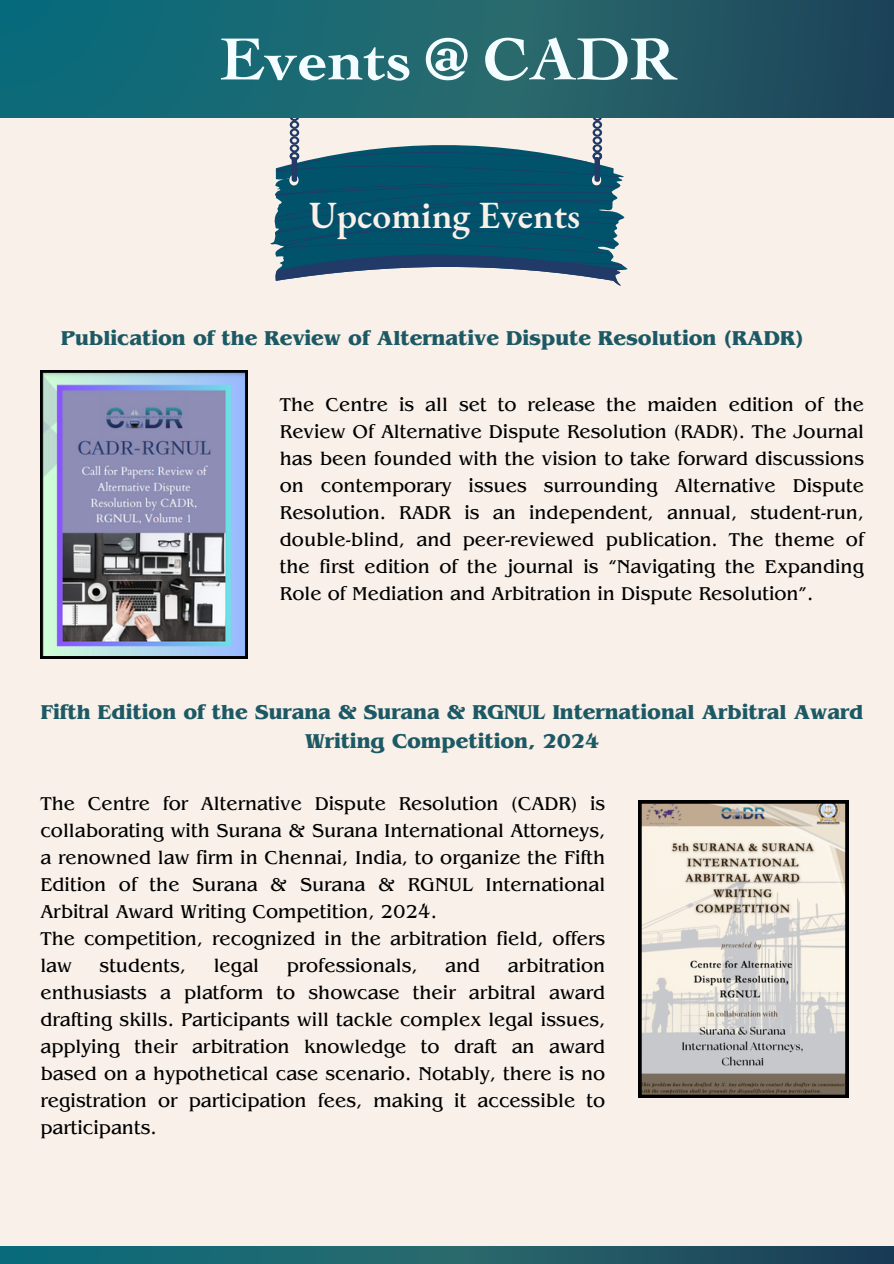
<style>
.page{position:relative;width:894px;height:1264px;background:#fff}
.page>*{position:absolute;margin:0;border:0;box-sizing:border-box;transform-origin:0 0}
.t1{font:700 61.5px "Cochin URWD";color:#f4fdff}
.t2{font:600 37.5px "EB Garamond";color:#f8f0e9}
.t3{font:700 21px/29.2px "Benguiat Pro ITC";color:#1c5964;text-align:center}
.t4{font:19.5px/27px "Benguiat Pro ITC";color:#000;text-align:justify}
</style>
<div class="page">
<div style="left:0;top:0;width:893px;height:1263px;background:#f8f0e9"></div>
<svg style="left:270px;top:118px;width:357px;height:168px"></svg>
<div style="left:0;top:0;width:893px;height:118px;background:linear-gradient(to right,#10747e,#284f5b)"></div>
<div style="left:0;top:1246px;width:893px;height:17px;background:linear-gradient(to right,#15767e,#254657)"></div>
<img style="left:40px;top:370px;width:207px;height:288px">
<svg style="left:638px;top:800px;width:210px;height:297px"></svg>
<h2 class="t1" style="left:220px;top:35px;width:459px">Events @ CADR</h2>
<h3 class="t2" style="left:309px;top:190px;width:272px">Upcoming Events</h3>
<p class="t3" style="left:61px;top:326px;width:743px">Publication of the Review of Alternative Dispute Resolution (RADR)</p>
<p class="t4" style="left:280px;top:393px;width:585px">The Centre is all set to release the maiden edition of the Review Of Alternative Dispute Resolution (RADR). The Journal has been founded with the vision to take forward discussions on contemporary issues surrounding Alternative Dispute Resolution. RADR is an independent, annual, student-run, double-blind, and peer-reviewed publication. The theme of the first edition of the journal is “Navigating the Expanding Role of Mediation and Arbitration in Dispute Resolution”.</p>
<p class="t3" style="left:41px;top:700px;width:823px">Fifth Edition of the Surana &amp; Surana &amp; RGNUL International Arbitral Award<br>Writing Competition, 2024</p>
<h3 class="t4" style="left:40px;top:792px;width:566px">The Centre for Alternative Dispute Resolution (CADR) is collaborating with Surana &amp; Surana International Attorneys, a renowned law firm in Chennai, India, to organize the Fifth Edition of the Surana &amp; Surana &amp; RGNUL International Arbitral Award Writing Competition, 2024.</h3>
<p class="t4" style="left:40px;top:927px;width:566px">The competition, recognized in the arbitration field, offers law</p>
<p class="t4" style="left:100px;top:954px;width:88px">students,</p>
<p class="t4" style="left:214px;top:954px;width:47px">legal</p>
<p class="t4" style="left:286px;top:954px;width:132px">professionals,</p>
<p class="t4" style="left:445px;top:954px;width:37px">and</p>
<p class="t4" style="left:40px;top:954px;width:566px;text-indent:467px">arbitration enthusiasts a platform to showcase their arbitral award drafting skills. Participants will tackle complex legal issues, applying their arbitration knowledge to draft an award based on a hypothetical case scenario. Notably, there is no registration or participation fees, making it accessible to participants.</p>
</div>
